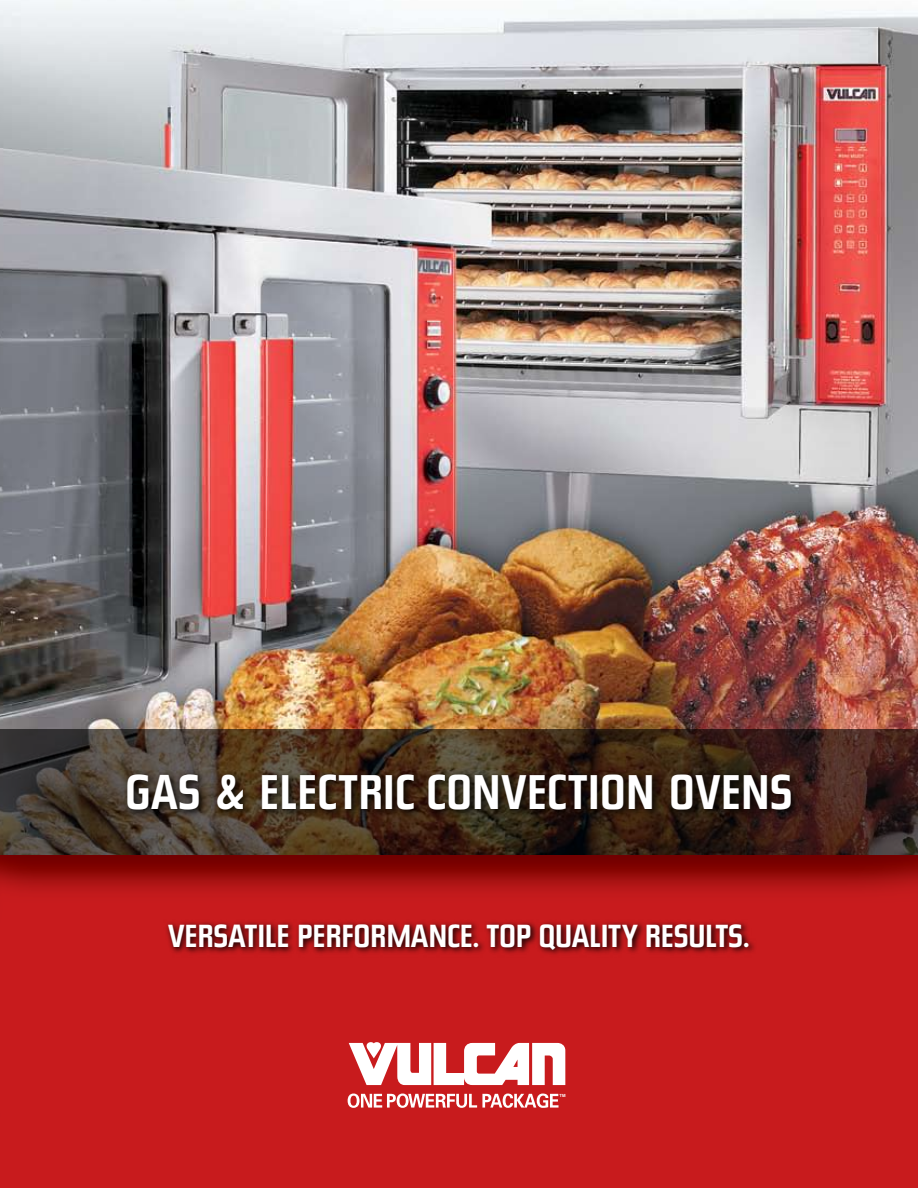
<style>
.page{position:relative;width:918px;height:1188px;background:#fff}
.page>*{position:absolute;margin:0;border:0;box-sizing:border-box;transform-origin:0 0}
.t1{font:700 48px "Steile Futura BQ";letter-spacing:.02em;color:#fff}
.t2{font:700 31.5px "Steile Futura BQ";letter-spacing:.01em;color:#fff}
.t3{font:700 4.2px "Helvetica";color:#fff}
</style>
<div class="page">
<img style="left:0;top:0;width:918px;height:729px">
<svg style="left:0;top:729px;width:918px;height:127px;background:#402d21"></svg>
<img style="left:0;top:856px;width:918px;height:332px">
<div style="left:122px;top:768px;width:680px;height:52px;background:#000;opacity:.93"></div>
<svg style="left:349px;top:1042px;width:216px;height:43px"></svg>
<svg style="left:348px;top:1094px;width:211px;height:14px"></svg>
<svg style="left:164px;top:919px;width:593px;height:38px;background:#8f1314"></svg>
<h1 class="t1" style="left:126px;top:764px;width:665px">GAS &amp; ELECTRIC CONVECTION OVENS</h1>
<p class="t2" style="left:168px;top:917px;width:15px">VERSATILE</p>
<p class="t2" style="left:298px;top:917px;width:454px">PERFORMANCE. TOP QUALITY RESULTS.</p>
<p class="t3" style="left:559px;top:1093px;width:8px">TM</p>
</div>
